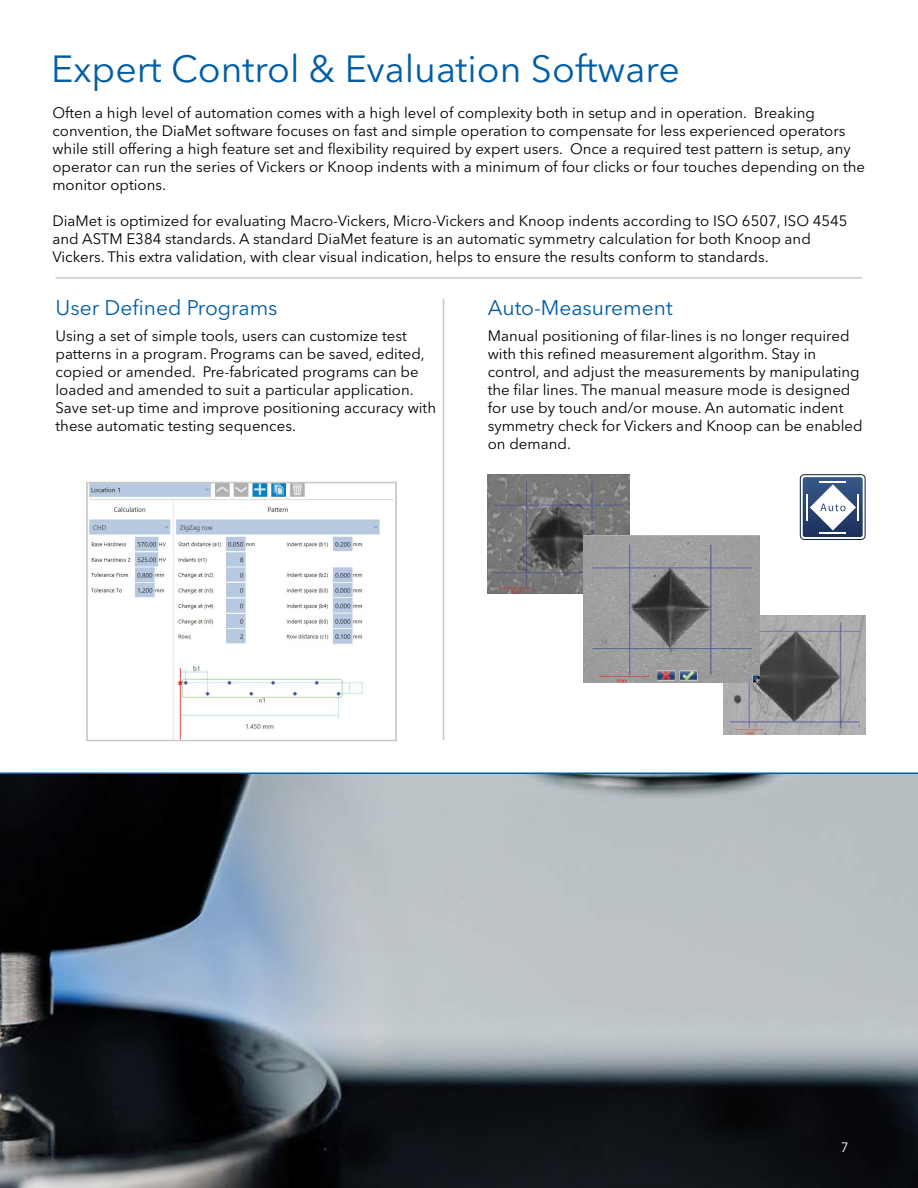
<style>
.page{position:relative;width:918px;height:1188px;background:#fff}
.page>*{position:absolute;margin:0;border:0;box-sizing:border-box;transform-origin:0 0}
.t1{font:37.5px "Avenir Next LT Pro";color:#005da6}
.t2{font:21px "Avenir Next LT Pro";color:#005da6}
.t3{font:15px/18px "Avenir Next LT Pro";color:#000}
.t4{font:13.5px "Avenir Next LT Pro";color:#fff}
</style>
<div class="page">
<img style="left:0;top:774px;width:918px;height:414px">
<img style="left:89px;top:485px;width:305px;height:253px">
<div style="left:86px;top:482px;width:311px;height:259px;border:2px solid #cac8c7"></div>
<img style="left:488px;top:474px;width:142px;height:119px">
<img style="left:723px;top:615px;width:142px;height:119px">
<img style="left:583px;top:535px;width:177px;height:147px">
<hr style="left:56px;top:277px;width:806px;height:2px;background:#cac8c7">
<hr style="left:0;top:772px;width:918px;height:2px;background:#005da6">
<hr style="left:443px;top:299px;width:1px;height:441px;background:#cac8c7">
<svg style="left:800px;top:475px;width:65px;height:64px"></svg>
<div style="left:800px;top:474px;width:65px;height:66px;border:1px solid #0b223e;border-radius:4px"></div>
<svg style="left:803px;top:477px;width:60px;height:60px"></svg>
<h1 class="t1" style="left:51px;top:47px;width:630px">Expert Control &amp; Evaluation Software</h1>
<p class="t3" style="left:52px;top:104px;width:814px">Often a high level of automation comes with a high level of complexity both in setup and in operation. Breaking convention, the DiaMet software focuses on fast and simple operation to compensate for less experienced operators while still offering a high feature set and flexibility required by expert users. Once a required test pattern is setup, any operator can run the series of Vickers or Knoop indents with a minimum of four clicks or four touches depending on the monitor options.</p>
<p class="t3" style="left:52px;top:212px;width:797px">DiaMet is optimized for evaluating Macro-Vickers, Micro-Vickers and Knoop indents according to ISO 6507, ISO 4545 and ASTM E384 standards. A standard DiaMet feature is an automatic symmetry calculation for both Knoop and<br>Vickers. This extra validation, with clear visual indication, helps to ensure the results conform to standards.</p>
<h2 class="t2" style="left:56px;top:295px;width:224px">User Defined Programs</h2>
<h2 class="t2" style="left:488px;top:295px;width:186px">Auto-Measurement</h2>
<p class="t3" style="left:56px;top:327px;width:382px">Using a set of simple tools, users can customize test patterns in a program. Programs can be saved, edited, copied or amended. Pre-fabricated programs can be loaded and amended to suit a particular application.<br>Save set-up time and improve positioning accuracy with these automatic testing sequences.</p>
<p class="t3" style="left:488px;top:326px;width:376px">Manual positioning of filar-lines is no longer required with this refined measurement algorithm. Stay in control, and adjust the measurements by manipulating the filar lines. The manual measure mode is designed for use by touch and/or mouse. An automatic indent symmetry check for Vickers and Knoop can be enabled on demand.</p>
<p class="t4" style="left:841px;top:1140px;width:9px">7</p>
</div>
